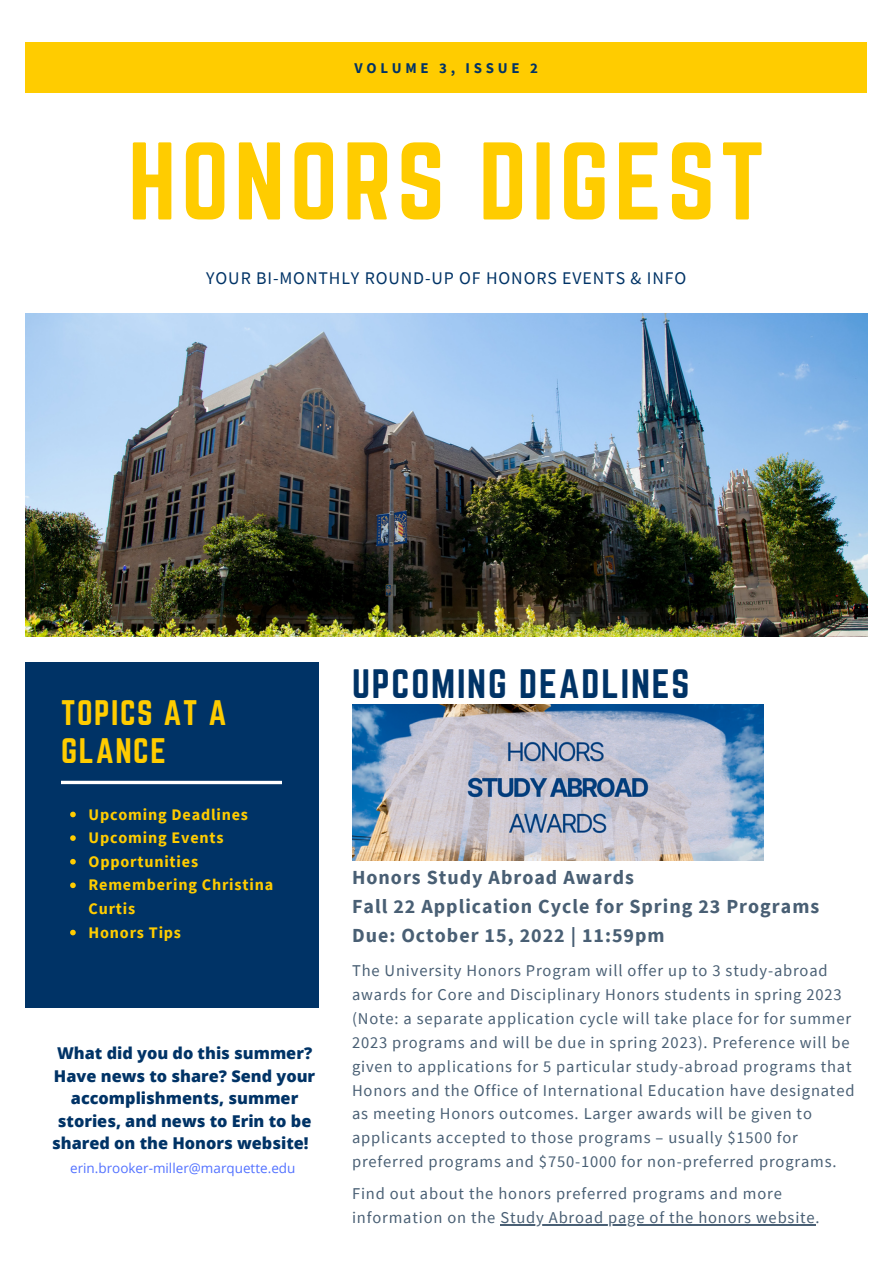
<style>
.page{position:relative;width:893px;height:1264px;background:#fff}
.page>*{position:absolute;margin:0;border:0;box-sizing:border-box;transform-origin:0 0}
.t1{font:96.3px "Norwester";letter-spacing:.05em;color:#fc0}
.t2{font:35.85px "Norwester";letter-spacing:.05em;color:#036}
.t3{font:31.05px/38.2px "Norwester";letter-spacing:.05em;color:#fc0}
.t4{font:700 19.95px/29.2px "Source Sans Pro";letter-spacing:.05em;color:#495f74}
.t5{font:17.85px "Source Sans Pro";letter-spacing:.05em;color:#036}
.t6{font:16.5px/23.9px "Source Sans Pro";letter-spacing:.05em;color:#495f74}
.t7{font:800 16.2px/22.5px "Open Sans";color:#036;text-align:center}
.t8{font:700 16.05px/23.5px "Source Sans Pro";letter-spacing:.05em;color:#fc0}
.t9{font:700 14.85px "Source Sans Pro";letter-spacing:.25em;color:#036}
.t10{font:13.5px "Open Sans";color:#5271ff}
</style>
<div class="page">
<div style="left:26px;top:43px;width:840px;height:49px;background:#fc0"></div>
<div style="left:26px;top:662px;width:292px;height:345px;background:#036"></div>
<svg style="left:70px;top:811px;width:6px;height:6px"></svg>
<svg style="left:70px;top:835px;width:6px;height:5px"></svg>
<svg style="left:70px;top:858px;width:6px;height:6px"></svg>
<svg style="left:70px;top:882px;width:6px;height:6px"></svg>
<svg style="left:70px;top:929px;width:6px;height:6px"></svg>
<svg style="left:61px;top:780px;width:221px;height:4px"></svg>
<img style="left:26px;top:313px;width:840px;height:323px">
<img style="left:352px;top:704px;width:411px;height:156px">
<hr style="left:500px;top:1224px;width:315px;height:1px;background:#495f74">
<p class="t9" style="left:354px;top:58px;width:185px">VOLUME 3, ISSUE 2</p>
<h1 class="t1" style="left:128px;top:123px;width:638px">HONORS DIGEST</h1>
<p class="t5" style="left:206px;top:267px;width:481px">YOUR BI-MONTHLY ROUND-UP OF HONORS EVENTS &amp; INFO</p>
<h3 class="t3" style="left:61px;top:693px;width:167px">TOPICS AT A<br>GLANCE</h3>
<p class="t8" style="left:88px;top:802px;width:186px">Upcoming Deadlines<br>Upcoming Events<br>Opportunities<br>Remembering Christina<br>Curtis<br>Honors Tips</p>
<p class="t7" style="left:52px;top:1041px;width:264px">What did you do this summer?<br>Have news to share? Send your accomplishments, summer stories, and news to Erin to be shared on the Honors website!</p>
<p class="t10" style="left:70px;top:1158px;width:227px">erin.brooker-miller@marquette.edu</p>
<h2 class="t2" style="left:352px;top:661px;width:339px">UPCOMING DEADLINES</h2>
<p class="t4" style="left:352px;top:862px;width:468px">Honors Study Abroad Awards<br>Fall 22 Application Cycle for Spring 23 Programs<br>Due: October 15, 2022 | 11:59pm</p>
<p class="t6" style="left:352px;top:958px;width:504px">The University Honors Program will offer up to 3 study-abroad awards for Core and Disciplinary Honors students in spring 2023 (Note: a separate application cycle will take place for for summer 2023 programs and will be due in spring 2023). Preference will be given to applications for 5 particular study-abroad programs that Honors and the Office of International Education have designated as meeting Honors outcomes. Larger awards will be given to applicants accepted to those programs – usually $1500 for preferred programs and $750-1000 for non-preferred programs.</p>
<p class="t6" style="left:352px;top:1181px;width:469px">Find out about the honors preferred programs and more information on the Study Abroad page of the honors website.</p>
</div>
